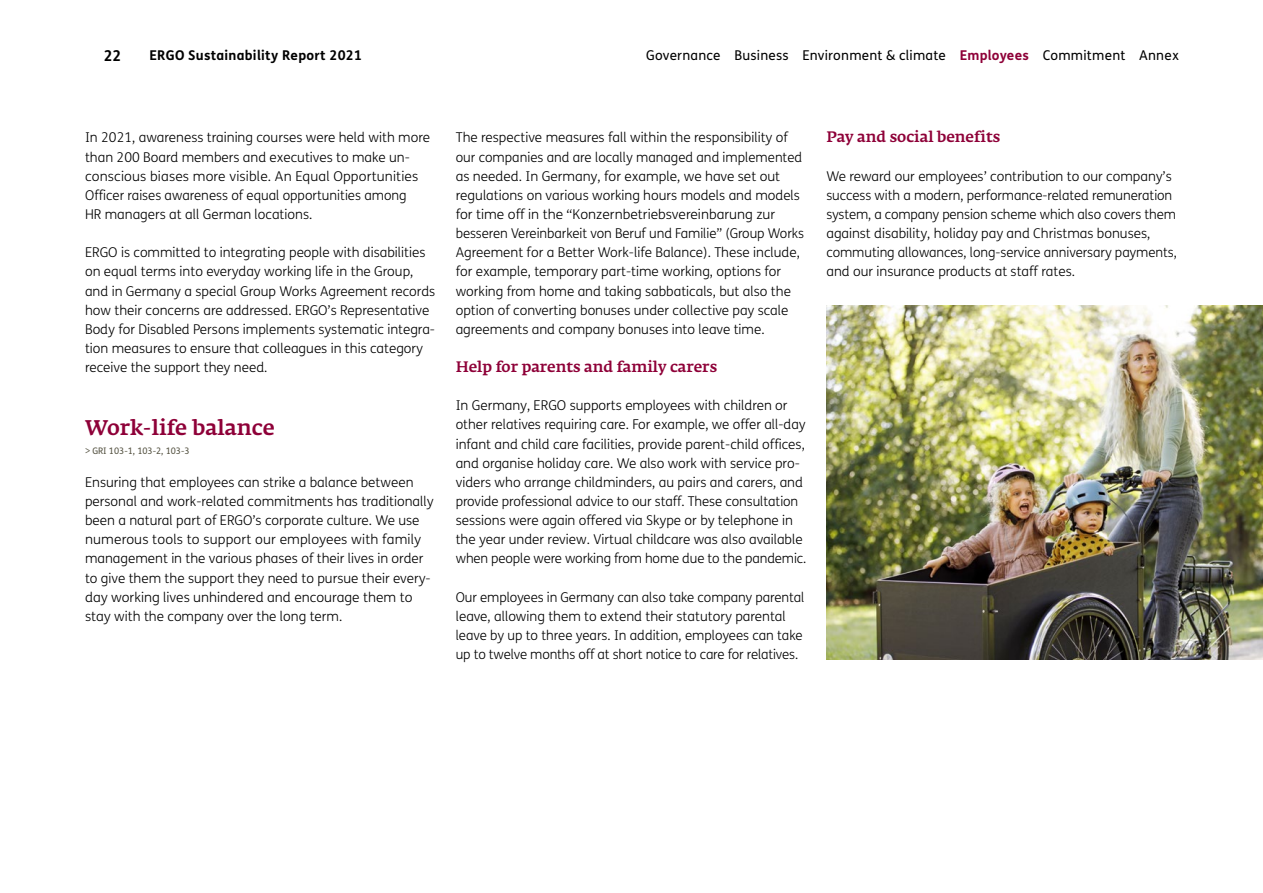
<style>
.page{position:relative;width:1263px;height:893px;background:#fff}
.page>*{position:absolute;margin:0;border:0;box-sizing:border-box;transform-origin:0 0}
.t1{font:500 21px "Fedra Serif A Pro";color:#8e0038}
.t2{font:500 15px "Fedra Serif A Pro";color:#8e0038}
.t3{font:700 15px "FS Me";color:#000}
.t4{font:300 13.5px/19.2px "FS Me";color:#000}
.t5{font:13.5px "FS Me";letter-spacing:.015em;color:#000}
.t6{font:700 13.5px "FS Me";letter-spacing:.02em;color:#000}
.t7{font:9px "FS Me";color:#545241}
.s1{font-weight:700;color:#8e0038}
</style>
<div class="page">
<img style="left:826px;top:305px;width:437px;height:354px">
<p class="t3" style="left:104px;top:44px;width:19px">22</p>
<p class="t6" style="left:149px;top:44px;width:214px">ERGO Sustainability Report 2021</p>
<p class="t5" style="left:646px;top:45px;width:534px">Governance Business Environment &amp; climate <span class="s1">Employees</span> Commitment Annex</p>
<p class="t4" style="left:85px;top:128px;width:346px">In 2021, awareness training courses were held with more than 200 Board members and executives to make un&shy;conscious biases more visible. An Equal Opportunities Officer raises awareness of equal opportunities among<br>HR managers at all German locations.</p>
<p class="t4" style="left:85px;top:243px;width:352px">ERGO is committed to integrating people with disabilities on equal terms into everyday working life in the Group, and in Germany a special Group Works Agreement records how their concerns are addressed. ERGO’s Representative Body for Disabled Persons implements systematic integra&shy;tion measures to ensure that colleagues in this category receive the support they need.</p>
<h1 class="t1" style="left:85px;top:415px;width:191px">Work-life balance</h1>
<p class="t7" style="left:85px;top:444px;width:106px">&gt; GRI 103-1, 103-2, 103-3</p>
<p class="t4" style="left:85px;top:472px;width:350px">Ensuring that employees can strike a balance between personal and work-related commitments has traditionally been a natural part of ERGO’s corporate culture. We use numerous tools to support our employees with family management in the various phases of their lives in order to give them the support they need to pursue their every&shy;day working lives unhindered and encourage them to stay with the company over the long term.</p>
<p class="t4" style="left:456px;top:128px;width:350px">The respective measures fall within the responsibility of our companies and are locally managed and implemented as needed. In Germany, for example, we have set out regulations on various working hours models and models for time off in the “Konzernbetriebsvereinbarung zur besseren Vereinbarkeit von Beruf und Familie” (Group Works Agreement for a Better Work-life Balance). These include, for example, temporary part-time working, options for working from home and taking sabbaticals, but also the option of converting bonuses under collective pay scale agreements and company bonuses into leave time.</p>
<p class="t2" style="left:456px;top:358px;width:263px">Help for parents and family carers</p>
<p class="t4" style="left:456px;top:396px;width:352px">In Germany, ERGO supports employees with children or other relatives requiring care. For example, we offer all-day infant and child care facilities, provide parent-child offices, and organise holiday care. We also work with service pro&shy;viders who arrange childminders, au pairs and carers, and provide professional advice to our staff. These consultation sessions were again offered via Skype or by telephone in the year under review. Virtual childcare was also available when people were working from home due to the pandemic.</p>
<p class="t4" style="left:456px;top:587px;width:350px">Our employees in Germany can also take company parental leave, allowing them to extend their statutory parental leave by up to three years. In addition, employees can take up to twelve months off at short notice to care for relatives.</p>
<p class="t2" style="left:826px;top:128px;width:175px">Pay and social benefits</p>
<p class="t4" style="left:826px;top:166px;width:352px">We reward our employees’ contribution to our company’s success with a modern, performance-related remuneration system, a company pension scheme which also covers them against disability, holiday pay and Christmas bonuses, commuting allowances, long-service anniversary payments, and our insurance products at staff rates.</p>
</div>
